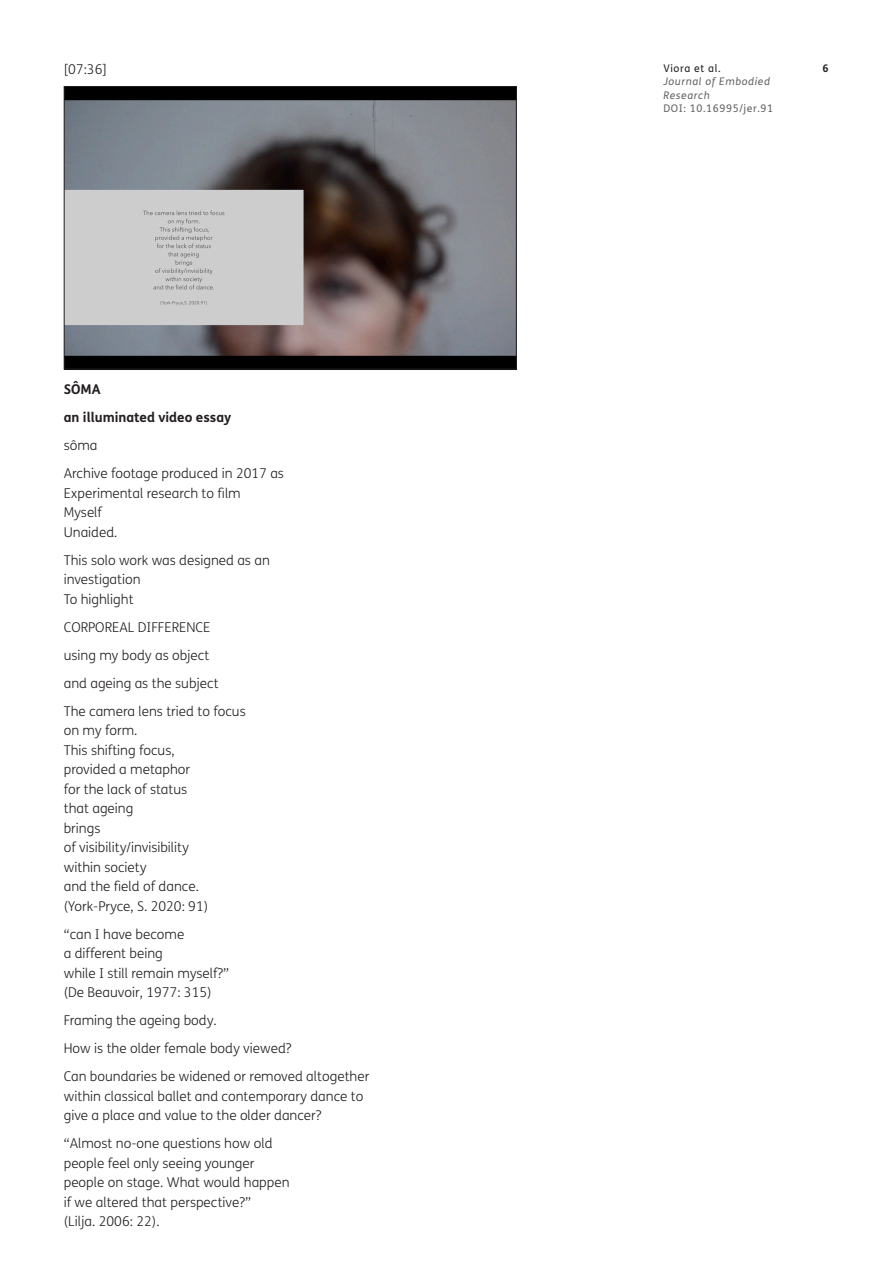
<style>
.page{position:relative;width:893px;height:1263px;background:#fff}
.page>*{position:absolute;margin:0;border:0;box-sizing:border-box;transform-origin:0 0}
.t1{font:300 13.5px/19.5px "FS Me";color:#231f20}
.t2{font:700 13.5px/28px "FS Me";color:#231f20}
.t3{font:italic 10.5px/13.5px "FS Me";letter-spacing:.06em;color:#636366}
.t4{font:10.5px "FS Me";letter-spacing:.06em;color:#636366}
.t5{font:10.5px "FS Me";letter-spacing:.06em;color:#231f20}
.t6{font:700 10.5px "FS Me";color:#231f20}
</style>
<div class="page">
<img style="left:66px;top:88px;width:449px;height:279px">
<div style="left:64px;top:86px;width:453px;height:283px;border:1px solid #231f20"></div>
<p class="t1" style="left:64px;top:60px;width:45px">[07:36]</p>
<p class="t2" style="left:64px;top:376px;width:169px">SÔMA<br>an illuminated video essay</p>
<p class="t1" style="left:64px;top:432px;width:222px;line-height:28px">sôma<br>Archive footage produced in 2017 as</p>
<p class="t1" style="left:64px;top:484px;width:178px">Experimental research to film<br>Myself<br>Unaided.</p>
<p class="t1" style="left:64px;top:551px;width:208px">This solo work was designed as an investigation<br>To highlight</p>
<p class="t1" style="left:64px;top:618px;width:17px">CORPORE</p>
<p class="t1" style="left:119px;top:618px;width:54px">AL DI FFEREN</p>
<p class="t1" style="left:64px;top:613px;width:184px;line-height:28px;text-indent:132px">CE<br>using my body as object<br>and ageing as the subject<br>The camera lens tried to focus</p>
<p class="t1" style="left:64px;top:721px;width:146px">on my form.<br>This shifting focus, provided a metaphor for the lack of status that ageing<br>brings<br>of visibility/invisibility within society<br>and the field of dance. (York-Pryce, S. 2020: 91)</p>
<p class="t1" style="left:64px;top:925px;width:167px">“can I have become<br>a different being<br>while I still remain myself?” (De Beauvoir, 1977: 315)</p>
<p class="t1" style="left:64px;top:1007px;width:307px;line-height:28px">Framing the ageing body.<br>H ow is the older female body viewed?<br>Can boundaries be widened or removed altogether</p>
<p class="t1" style="left:64px;top:1087px;width:301px">within classical ballet and contemporary dance to give a place and value to the older dancer?</p>
<p class="t1" style="left:64px;top:1134px;width:227px">“Almost no-one questions how old people feel only seeing younger people on stage. What would happen if we altered that perspective?”<br>(Lilja. 2006: 22).</p>
<p class="t5" style="left:663px;top:62px;width:59px">Viora et al.</p>
<p class="t6" style="left:823px;top:61px;width:8px">6</p>
<p class="t3" style="left:663px;top:75px;width:108px">Journal of Embodied<br>Research</p>
<p class="t4" style="left:663px;top:102px;width:111px">DOI: 10.16995/jer.91</p>
</div>
